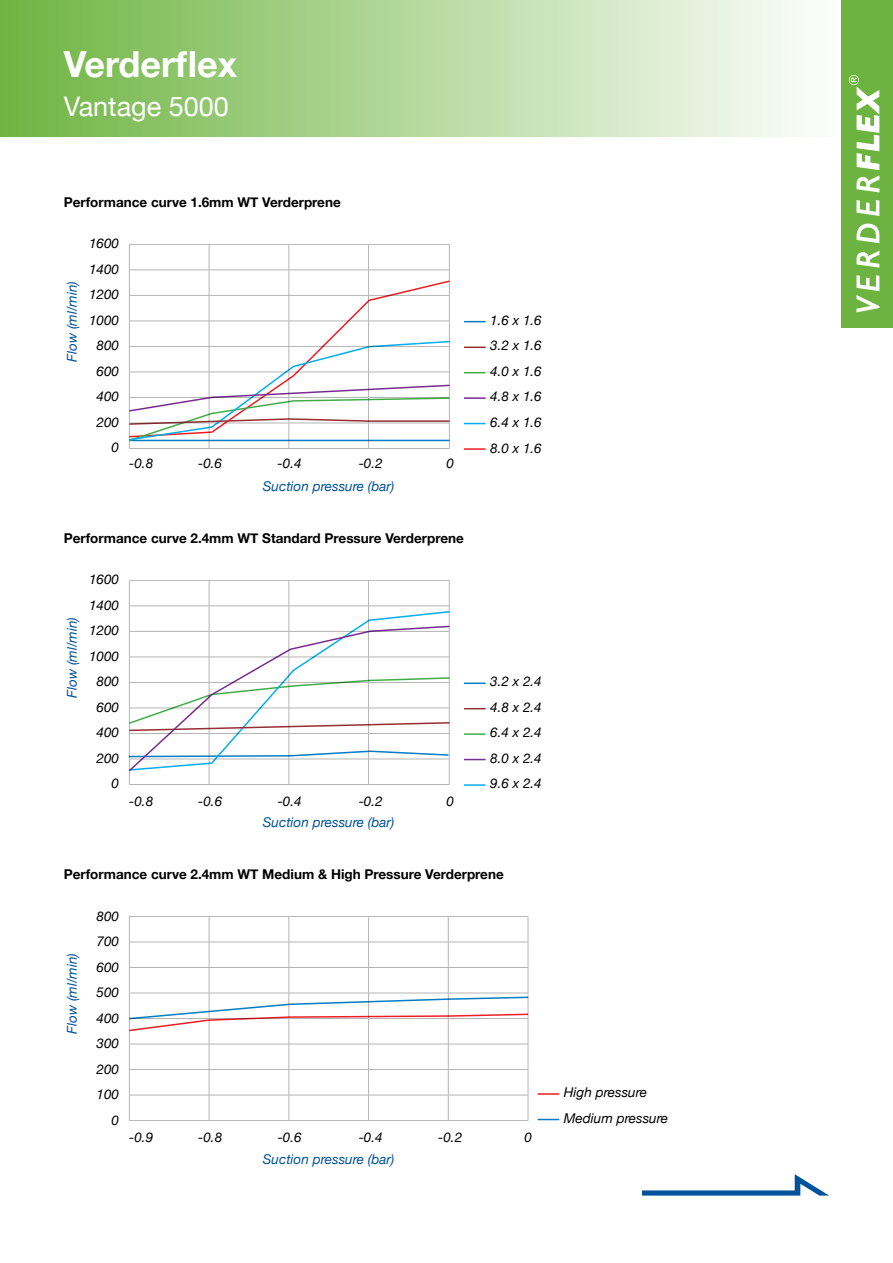
<style>
.page{position:relative;width:893px;height:1263px;background:#fff}
.page>*{position:absolute;margin:0;border:0;box-sizing:border-box;transform-origin:0 0}
.t1{font:700 36px "Helvetica Neue";color:#fff}
.t2{font:27px "Helvetica Neue";color:#fff}
.t3{font:italic 13.5px/25.5px "Helvetica Neue";color:#000;text-align:right}
.t4{font:700 13.5px "Helvetica Neue";color:#000}
.t5{font:italic 13.5px "Helvetica Neue";color:#00529c}
</style>
<div class="page">
<div style="left:0;top:0;width:842px;height:136px;background:linear-gradient(to right,#6eb441,#fefefd)"></div>
<div style="left:842px;top:0;width:51px;height:327px;background:#6cb33f"></div>
<svg style="left:856px;top:275px;width:23px;height:37px"></svg>
<svg style="left:856px;top:251px;width:23px;height:17px"></svg>
<svg style="left:856px;top:224px;width:23px;height:19px"></svg>
<svg style="left:856px;top:200px;width:23px;height:16px"></svg>
<svg style="left:849px;top:75px;width:30px;height:117px"></svg>
<svg style="left:642px;top:1174px;width:186px;height:21px"></svg>
<hr style="left:464px;top:448px;width:22px;height:2px;background:#ed1d24">
<svg style="left:464px;top:423px;width:22px;height:1px"></svg>
<hr style="left:464px;top:397px;width:22px;height:2px;background:#782b90">
<svg style="left:464px;top:372px;width:22px;height:1px"></svg>
<svg style="left:464px;top:347px;width:22px;height:1px"></svg>
<svg style="left:464px;top:321px;width:22px;height:1px"></svg>
<hr style="left:464px;top:784px;width:22px;height:2px;background:#00aeef">
<svg style="left:464px;top:759px;width:22px;height:1px"></svg>
<hr style="left:464px;top:733px;width:22px;height:2px;background:#41ad49">
<svg style="left:464px;top:708px;width:22px;height:1px"></svg>
<hr style="left:464px;top:682px;width:22px;height:2px;background:#007dc5">
<hr style="left:129px;top:916px;width:80px;height:1px;background:#000">
<hr style="left:209px;top:916px;width:80px;height:1px;background:#000">
<hr style="left:289px;top:916px;width:80px;height:1px;background:#000">
<hr style="left:369px;top:916px;width:79px;height:1px;background:#000">
<hr style="left:448px;top:916px;width:80px;height:1px;background:#000">
<hr style="left:129px;top:1120px;width:80px;height:1px;background:#000">
<hr style="left:209px;top:1120px;width:80px;height:1px;background:#000">
<hr style="left:289px;top:1120px;width:80px;height:1px;background:#000">
<hr style="left:369px;top:1120px;width:79px;height:1px;background:#000">
<hr style="left:448px;top:1120px;width:80px;height:1px;background:#000">
<svg style="left:129px;top:917px;width:400px;height:203px"></svg>
<svg style="left:538px;top:1119px;width:21px;height:1px"></svg>
<hr style="left:538px;top:1093px;width:21px;height:2px;background:#ed1d24">
<hr style="left:129px;top:244px;width:80px;height:1px;background:#000">
<hr style="left:209px;top:244px;width:80px;height:1px;background:#000">
<hr style="left:289px;top:244px;width:80px;height:1px;background:#000">
<hr style="left:369px;top:244px;width:81px;height:1px;background:#000">
<hr style="left:129px;top:448px;width:80px;height:1px;background:#000">
<hr style="left:209px;top:448px;width:80px;height:1px;background:#000">
<hr style="left:289px;top:448px;width:80px;height:1px;background:#000">
<hr style="left:369px;top:448px;width:81px;height:1px;background:#000">
<svg style="left:129px;top:245px;width:321px;height:203px"></svg>
<hr style="left:129px;top:784px;width:80px;height:1px;background:#000">
<hr style="left:209px;top:784px;width:80px;height:1px;background:#000">
<hr style="left:289px;top:784px;width:80px;height:1px;background:#000">
<hr style="left:369px;top:784px;width:80px;height:1px;background:#000">
<svg style="left:128px;top:580px;width:322px;height:204px"></svg>
<h1 class="t1" style="left:64px;top:36px;width:175px">Verderflex</h1>
<h2 class="t2" style="left:64px;top:87px;width:167px">Vantage 5000</h2>
<p class="t4" style="left:64px;top:192px;width:279px">Performance curve 1.6mm WT Verderprene</p>
<p class="t5" style="left:62px;top:362px;width:84px;rotate:-90deg">Flow (ml/min)</p>
<p class="t3" style="left:89px;top:232px;width:32px">1600<br>1400<br>1200<br>1000<br>800<br>600<br>400<br>200<br>0</p>
<p class="t3" style="left:129px;top:451px;width:26px">-0.8</p>
<p class="t3" style="left:198px;top:451px;width:26px">-0.6</p>
<p class="t3" style="left:278px;top:451px;width:26px">-0.4</p>
<p class="t3" style="left:359px;top:451px;width:26px">-0.2</p>
<p class="t3" style="left:446px;top:451px;width:9px">0</p>
<p class="t5" style="left:263px;top:477px;width:133px">Suction pressure (bar)</p>
<p class="t4" style="left:64px;top:528px;width:402px">Performance curve 2.4mm WT Standard Pressure Verderprene</p>
<p class="t5" style="left:62px;top:698px;width:84px;rotate:-90deg">Flow (ml/min)</p>
<p class="t3" style="left:89px;top:568px;width:32px">1600<br>1400<br>1200<br>1000<br>800<br>600<br>400<br>200<br>0</p>
<p class="t3" style="left:129px;top:789px;width:26px">-0.8</p>
<p class="t3" style="left:198px;top:789px;width:26px">-0.6</p>
<p class="t3" style="left:278px;top:789px;width:26px">-0.4</p>
<p class="t3" style="left:359px;top:789px;width:26px">-0.2</p>
<p class="t3" style="left:446px;top:789px;width:9px">0</p>
<p class="t5" style="left:263px;top:813px;width:133px">Suction pressure (bar)</p>
<p class="t3" style="left:490px;top:308px;width:53px;text-align:justify">1.6 x 1.6<br>3.2 x 1.6<br>4.0 x 1.6<br>4.8 x 1.6<br>6.4 x 1.6<br>8.0 x 1.6</p>
<p class="t3" style="left:490px;top:670px;width:53px;text-align:justify">3.2 x 2.4<br>4.8 x 2.4<br>6.4 x 2.4<br>8.0 x 2.4<br>9.6 x 2.4</p>
<p class="t4" style="left:64px;top:864px;width:442px">Performance curve 2.4mm WT Medium &amp; High Pressure Verderprene</p>
<p class="t5" style="left:62px;top:1034px;width:84px;rotate:-90deg">Flow (ml/min)</p>
<p class="t3" style="left:97px;top:904px;width:24px">800<br>700<br>600<br>500<br>400<br>300<br>200<br>100<br>0</p>
<p class="t3" style="left:129px;top:1125px;width:26px">-0.9</p>
<p class="t3" style="left:198px;top:1125px;width:26px">-0.8</p>
<p class="t3" style="left:278px;top:1125px;width:26px">-0.6</p>
<p class="t3" style="left:359px;top:1125px;width:26px">-0.4</p>
<p class="t3" style="left:438px;top:1125px;width:26px">-0.2</p>
<p class="t3" style="left:524px;top:1125px;width:9px">0</p>
<p class="t5" style="left:263px;top:1149px;width:133px">Suction pressure (bar)</p>
<p class="t3" style="left:564px;top:1081px;width:106px;text-align:left">High pressure<br>Medium pressure</p>
</div>
